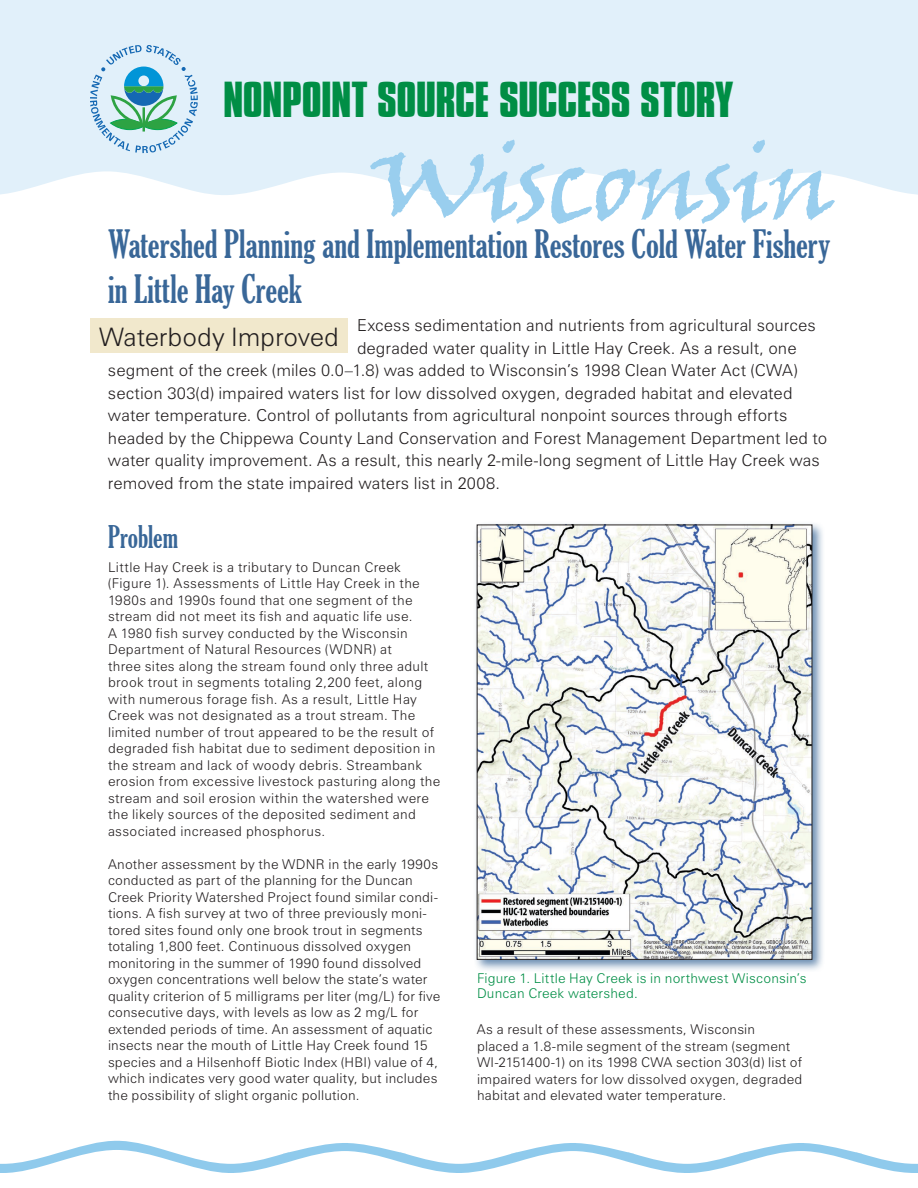
<style>
.page{position:relative;width:918px;height:1188px;background:#fff}
.page>*{position:absolute;margin:0;border:0;box-sizing:border-box;transform-origin:0 0}
.title_state_name{font:105px "Viner Hand ITC";letter-spacing:-.025em;color:#99ceee}
.title_line_2{font:700 43.5px "Compacta BT";letter-spacing:-.01em;color:#008e45}
.title_story{font:extra-condensed 37.5px/45px "Gloucester";color:#396798}
.subhead_1{font:extra-condensed 30px "Gloucester";color:#396798}
.t1{font:300 25.5px "Zurich BT";letter-spacing:-.005em;color:#231f20}
.body_text_intro{font:300 16.5px "Zurich BT";letter-spacing:.005em;color:#231f20}
.body_text{font:300 13.5px/16.5px "Zurich BT";letter-spacing:.02em;color:#231f20}
.t2{font:300 13.5px/15px "Zurich BT";letter-spacing:.015em;color:#008e45}
</style>
<div class="page">
<svg style="left:0;top:1141px;width:918px;height:32px"></svg>
<div style="left:0;top:0;width:918px;height:195px;background:#e1f0fa"></div>
<svg style="left:90px;top:45px;width:108px;height:108px;background:#add5dd"></svg>
<div style="left:90px;top:319px;width:258px;height:34px;background:#f1e8cc"></div>
<div style="left:473px;top:521px;width:352px;height:451px;background:#396798;opacity:.75"></div>
<img style="left:479px;top:527px;width:331px;height:431px">
<div style="left:477px;top:525px;width:335px;height:435px;border:1px solid #231f20"></div>
<h1 class="title_line_2" style="left:223px;top:73px;width:511px">NONPOINT SOURCE SUCCESS STORY</h1>
<h1 class="title_state_name" style="left:368px;top:118px;width:470px">Wisconsin</h1>
<h1 class="title_story" style="left:108px;top:222px;width:724px">Watershed Planning and Implementation Restores Cold Water Fishery in Little Hay Creek</h1>
<h2 class="t1" style="left:99px;top:321px;width:241px">Waterbody Improved</h2>
<p class="body_text_intro" style="left:357px;top:315px;width:460px">Excess sedimentation and nutrients from agricultural sources</p>
<p class="body_text_intro" style="left:357px;top:338px;width:441px">degraded water quality in Little Hay Creek. As a result, one</p>
<p class="body_text_intro" style="left:108px;top:360px;width:691px">segment of the creek (miles 0.0–1.8) was added to Wisconsin’s 1998 Clean Water Act (CWA)</p>
<p class="body_text_intro" style="left:108px;top:383px;width:686px">section 303(d) impaired waters list for low dissolved oxygen, degraded habitat and elevated</p>
<p class="body_text_intro" style="left:108px;top:405px;width:681px">water temperature. Control of pollutants from agricultural nonpoint sources through efforts</p>
<p class="body_text_intro" style="left:108px;top:428px;width:721px">headed by the Chippewa County Land Conservation and Forest Management Department led to</p>
<p class="body_text_intro" style="left:108px;top:451px;width:713px">water quality improvement. As a result, this nearly 2-mile-long segment of Little Hay Creek was</p>
<p class="body_text_intro" style="left:108px;top:473px;width:394px">removed from the state impaired waters list in 2008.</p>
<h2 class="subhead_1" style="left:108px;top:520px;width:72px">Problem</h2>
<p class="body_text" style="left:108px;top:559px;width:334px">Little Hay Creek is a tributary to Duncan Creek (Figure 1). Assessments of Little Hay Creek in the 1980s and 1990s found that one segment of the stream did not meet its fish and aquatic life use.<br>A 1980 fish survey conducted by the Wisconsin Department of Natural Resources (WDNR) at<br>three sites along the stream found only three adult brook trout in segments totaling 2,200 feet, along with numerous forage fish. As a result, Little Hay Creek was not designated as a trout stream. The limited number of trout appeared to be the result of degraded fish habitat due to sediment deposition in the stream and lack of woody debris. Streambank erosion from excessive livestock pasturing along the stream and soil erosion within the watershed were the likely sources of the deposited sediment and associated increased phosphorus.</p>
<p class="body_text" style="left:108px;top:856px;width:334px">Another assessment by the WDNR in the early 1990s conducted as part of the planning for the Duncan Creek Priority Watershed Project found similar condi&shy;tions. A fish survey at two of three previously moni&shy;tored sites found only one brook trout in segments totaling 1,800 feet. Continuous dissolved oxygen monitoring in the summer of 1990 found dissolved oxygen concentrations well below the state’s water quality criterion of 5 milligrams per liter (mg/L) for five consecutive days, with levels as low as 2 mg/L for extended periods of time. An assessment of aquatic insects near the mouth of Little Hay Creek found 15 species and a Hilsenhoff Biotic Index (HBI) value of 4, which indicates very good water quality, but includes the possibility of slight organic pollution.</p>
<p class="t2" style="left:477px;top:971px;width:331px">Figure 1. Little Hay Creek is in northwest Wisconsin’s<br>Duncan Creek watershed.</p>
<p class="body_text" style="left:477px;top:1021px;width:327px">As a result of these assessments, Wisconsin<br>placed a 1.8-mile segment of the stream (segment WI-2151400-1) on its 1998 CWA section 303(d) list of impaired waters for low dissolved oxygen, degraded habitat and elevated water temperature.</p>
</div>
